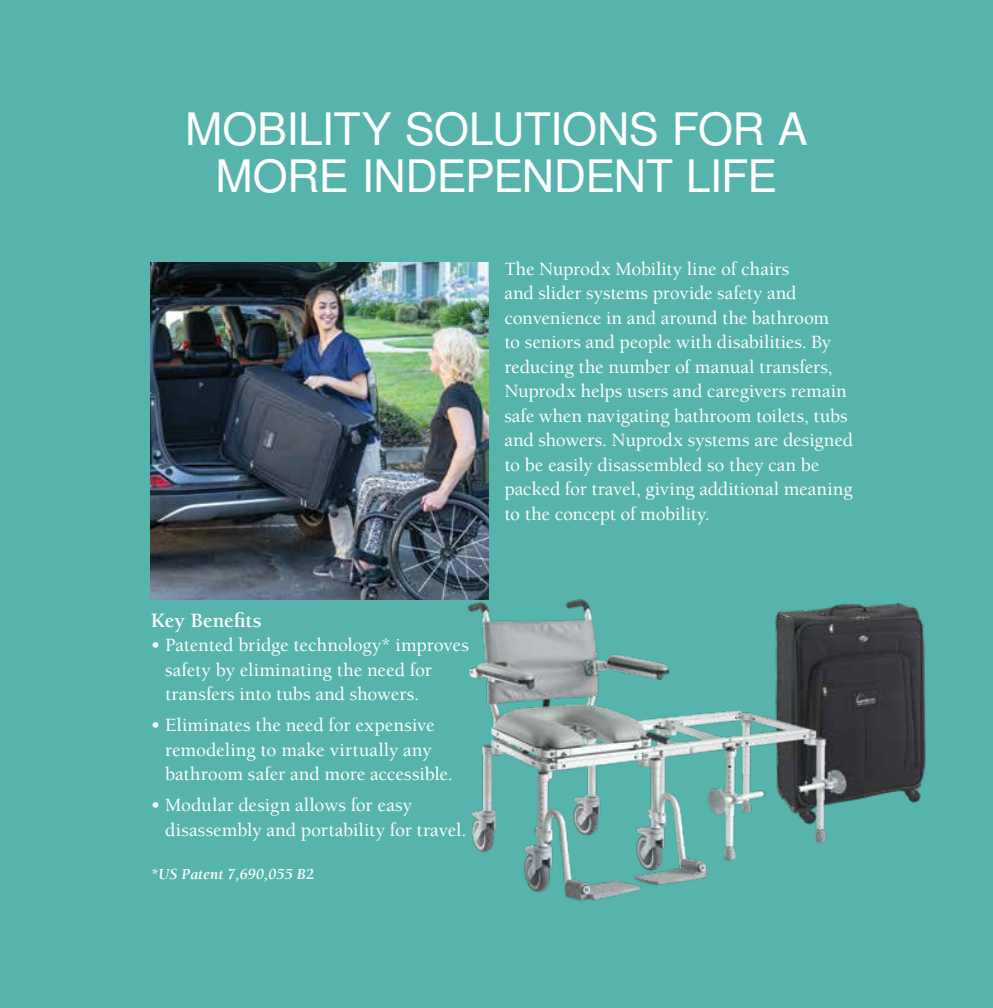
<style>
.page{position:relative;width:993px;height:1008px;background:#fff}
.page>*{position:absolute;margin:0;border:0;box-sizing:border-box;transform-origin:0 0}
.t1{font:44.8px/47.6px "Nimbus San L";letter-spacing:-.015em;color:#fff;text-align:center}
.t2{font:700 21px "Berkeley Std";color:#fff}
.t3{font:500 19.25px/24.5px "Berkeley Std";letter-spacing:-.005em;color:#fff}
.t4{font:italic 700 15.75px "Berkeley Std";color:#fff}
</style>
<div class="page">
<div style="left:0;top:0;width:992px;height:1008px;background:#57b4ad"></div>
<img style="left:151px;top:262px;width:337px;height:338px">
<img style="left:462px;top:539px;width:464px;height:363px">
<h1 class="t1" style="left:185px;top:104px;width:623px">MOBILITY SOLUTIONS FOR A<br>MORE INDEPENDENT LIFE</h1>
<p class="t2" style="left:151px;top:609px;width:112px">Key Benefits</p>
<p class="t3" style="left:165px;top:633px;width:305px;text-indent:-14px">• Patented bridge technology* improves safety by eliminating the need for transfers into tubs and showers.</p>
<p class="t3" style="left:165px;top:713px;width:289px;text-indent:-14px">• Eliminates the need for expensive remodeling to make virtually any bathroom safer and more accessible.</p>
<p class="t3" style="left:165px;top:793px;width:303px;text-indent:-14px">• Modular design allows for easy disassembly and portability for travel.</p>
<p class="t4" style="left:151px;top:866px;width:165px">*US Patent 7,690,055 B2</p>
<p class="t3" style="left:504px;top:257px;width:350px">The Nuprodx Mobility line of chairs<br>and slider systems provide safety and convenience in and around the bathroom<br>to seniors and people with disabilities. By reducing the number of manual transfers, Nuprodx helps users and caregivers remain safe when navigating bathroom toilets, tubs and showers. Nuprodx systems are designed to be easily disassembled so they can be packed for travel, giving additional meaning to the concept of mobility.</p>
</div>
